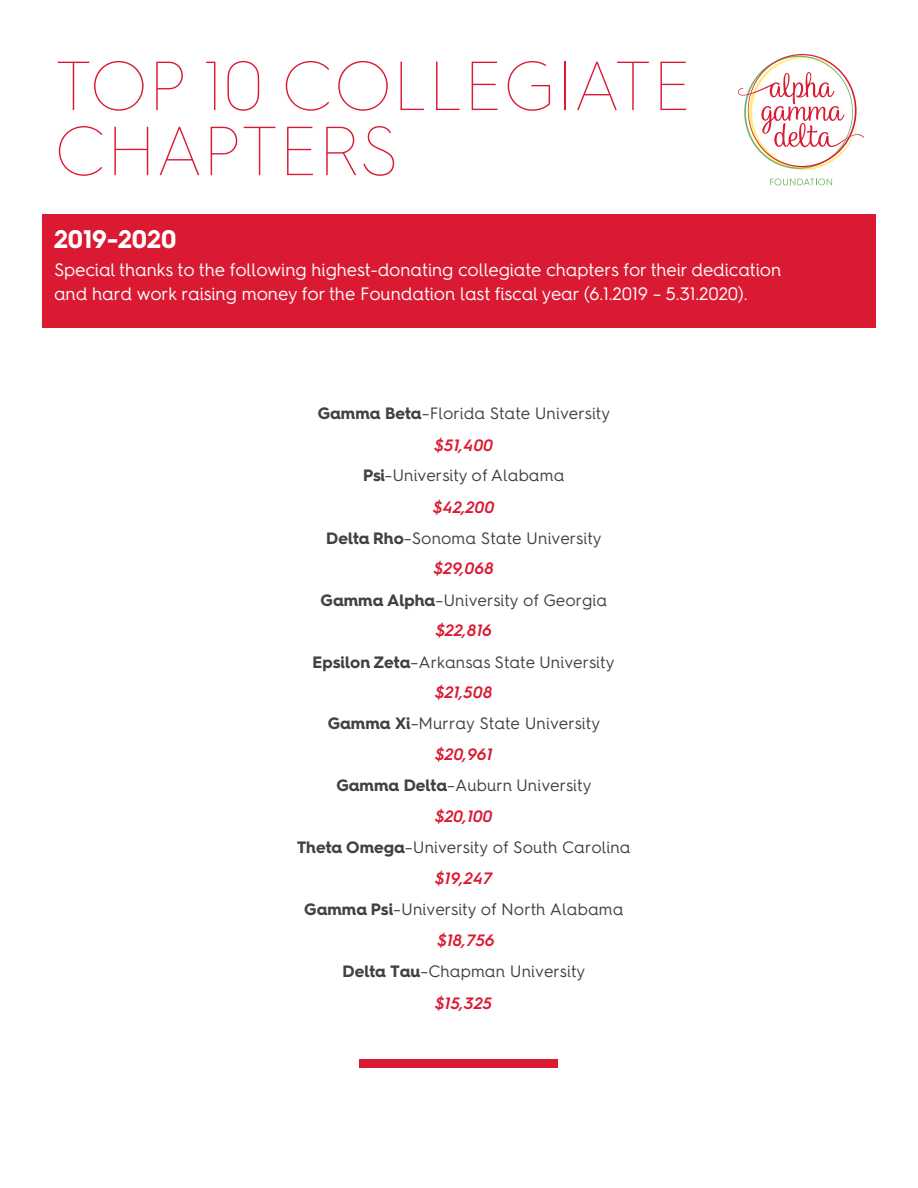
<style>
.page{position:relative;width:918px;height:1188px;background:#fff}
.page>*{position:absolute;margin:0;border:0;box-sizing:border-box;transform-origin:0 0}
.t1{font:100 69.45px/65.1px "Hurme Geometric Sans 4";color:#da1a32}
.t2{font:700 25.5px "Hurme Geometric Sans 4";color:#fff}
.t3{font:18px/24px "Hurme Geometric Sans 4";letter-spacing:-.01em;color:#fff}
.t4{font:16.5px/31px "Hurme Geometric Sans 4";color:#414042;text-align:center}
.s1{font-weight:700}
.s2{font-weight:600;font-style:italic;color:#da1a32}
</style>
<div class="page">
<div style="left:42px;top:214px;width:834px;height:114px;background:#da1a32"></div>
<div style="left:360px;top:1059px;width:198px;height:9px;background:#da1a32"></div>
<svg style="left:770px;top:179px;width:62px;height:6px"></svg>
<svg style="left:738px;top:54px;width:126px;height:116px"></svg>
<h1 class="t1" style="left:54px;top:53px;width:639px">TOP 10 COLLEGIATE<br>CHAPTERS</h1>
<h2 class="t2" style="left:54px;top:222px;width:124px">2019-2020</h2>
<p class="t3" style="left:54px;top:257px;width:729px">Special thanks to the following highest-donating collegiate chapters for their dedication and hard work raising money for the Foundation last fiscal year (6.1.2019 – 5.31.2020).</p>
<p class="t4" style="left:297px;top:398px;width:335px"><span class="s1">Gamma Beta</span>–Florida State University <span class="s2">$51,400<br></span><span class="s1">Psi</span>–University of Alabama<br><span class="s2">$42,200<br></span><span class="s1">Delta Rho</span>–Sonoma State University <span class="s2">$29,068<br></span><span class="s1">Gamma Alpha</span>–University of Georgia <span class="s2">$22,816<br></span><span class="s1">Epsilon Zeta</span>–Arkansas State University <span class="s2">$21,508<br></span><span class="s1">Gamma Xi</span>–Murray State University <span class="s2">$20,961<br></span><span class="s1">Gamma Delta</span>–Auburn University<br><span class="s2">$20,100<br></span><span class="s1">Theta Omega</span>–University of South Carolina <span class="s2">$19,247<br></span><span class="s1">Gamma Psi</span>–University of North Alabama <span class="s2">$18,756<br></span><span class="s1">Delta Tau</span>–Chapman University<br><span class="s2">$15,325</span></p>
</div>
